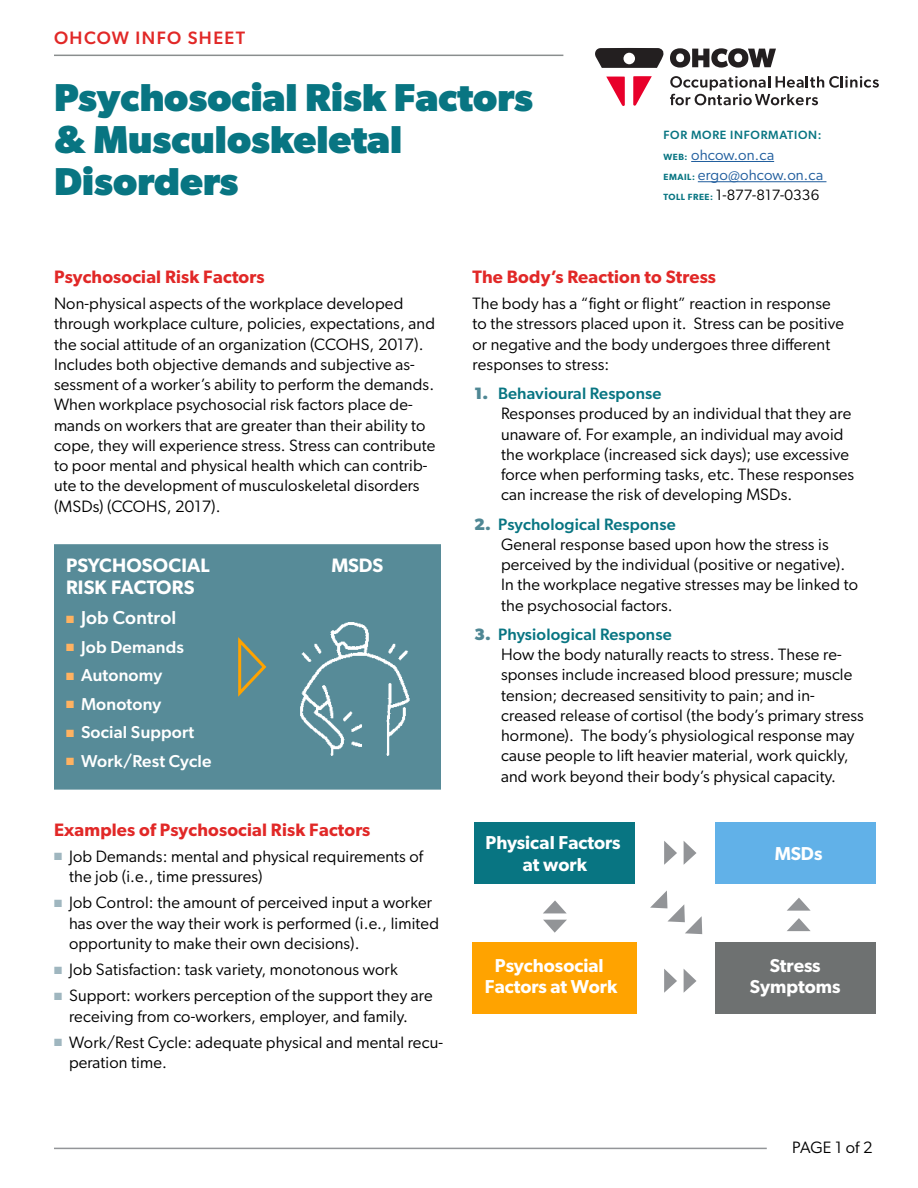
<style>
.page{position:relative;width:918px;height:1188px;background:#fff}
.page>*{position:absolute;margin:0;border:0;box-sizing:border-box;transform-origin:0 0}
.heading{font:700 39px/42px "Gibson";color:#087582}
.t1{font:600 19.5px/22.5px "Gibson";letter-spacing:.01em;color:#fff}
.t2{font:600 18.75px/21.1px "Gibson";color:#fff;text-align:center}
.t3{font:500 18.75px "Gibson";letter-spacing:.01em;color:#fff}
.heading1{font:600 18px "Gibson";letter-spacing:.01em;color:#e12827}
.t4{font:500 18px "Gibson";letter-spacing:.08em;color:#e12827}
.t5{font:500 17.25px "Gibson";letter-spacing:.01em;color:#fff}
.t6{font:16.5px/20.2px "Gibson";letter-spacing:.01em;color:#000}
.t7{font:500 16.5px "Gibson";letter-spacing:.01em;color:#087582}
.t8{font:15px "Gibson";letter-spacing:.01em;color:#215e9e}
.t9{font:15px "Gibson";letter-spacing:.01em;color:#000}
.t10{font:500 12px "Gibson";letter-spacing:.06em;color:#087582}
.s1{font-weight:600;font-size:9px;color:#087582}
.s2{color:#ffb261}
.s3{color:#9fb6bf}
.s4{font-weight:700;color:#4f8794}
</style>
<div class="page">
<div style="left:54px;top:544px;width:387px;height:246px;background:#578b98"></div>
<svg style="left:235px;top:637px;width:33px;height:64px;background:#748f7d"></svg>
<img style="left:289px;top:613px;width:137px;height:154px">
<div style="left:715px;top:822px;width:160px;height:61px;background:#61b1e8"></div>
<div style="left:475px;top:822px;width:160px;height:61px;background:#087582"></div>
<div style="left:715px;top:943px;width:160px;height:71px;background:#6e7171"></div>
<div style="left:473px;top:943px;width:164px;height:71px;background:#ffa300"></div>
<svg style="left:684px;top:841px;width:13px;height:24px"></svg>
<svg style="left:684px;top:969px;width:13px;height:23px"></svg>
<svg style="left:664px;top:841px;width:13px;height:24px"></svg>
<svg style="left:664px;top:969px;width:13px;height:24px"></svg>
<svg style="left:787px;top:898px;width:24px;height:13px"></svg>
<svg style="left:787px;top:918px;width:24px;height:13px"></svg>
<svg style="left:543px;top:900px;width:23px;height:13px"></svg>
<svg style="left:543px;top:920px;width:24px;height:13px"></svg>
<svg style="left:650px;top:890px;width:52px;height:44px"></svg>
<svg style="left:633px;top:76px;width:19px;height:30px"></svg>
<svg style="left:595px;top:48px;width:181px;height:20px"></svg>
<svg style="left:606px;top:77px;width:19px;height:29px"></svg>
<svg style="left:670px;top:76px;width:209px;height:29px"></svg>
<hr style="left:691px;top:161px;width:83px;height:1px;background:#215e9e">
<hr style="left:698px;top:181px;width:128px;height:1px;background:#215e9e">
<hr style="left:54px;top:55px;width:509px;height:1px;background:#8a8e8e">
<hr style="left:54px;top:1148px;width:713px;height:1px;background:#939598">
<p class="t4" style="left:54px;top:27px;width:193px">OHCOW INFO SHEET</p>
<p class="heading" style="left:54px;top:75px;width:481px">Psychosocial Risk Factors &amp; Musculoskeletal<br>Disorders</p>
<p class="t10" style="left:664px;top:128px;width:160px">FOR MORE INFORMATION:</p>
<p class="t8" style="left:664px;top:145px;width:112px"><span class="s1">WEB:</span> ohcow.on.ca</p>
<p class="t8" style="left:664px;top:166px;width:161px"><span class="s1">EMAIL:</span> ergo@ohcow.on.ca</p>
<p class="t9" style="left:664px;top:186px;width:157px"><span class="s1">TOLL FREE:</span> 1-877-817-0336</p>
<p class="heading1" style="left:54px;top:266px;width:212px">Psychosocial Risk Factors</p>
<p class="t6" style="left:54px;top:293px;width:383px">Non-physical aspects of the workplace developed through workplace culture, policies, expectations, and the social attitude of an organization (CCOHS, 2017).</p>
<p class="t6" style="left:54px;top:354px;width:383px">Includes both objective demands and subjective as&shy;sessment of a worker’s ability to perform the demands.<br>When workplace psychosocial risk factors place de&shy;mands on workers that are greater than their ability to cope, they will experience stress. Stress can contribute to poor mental and physical health which can contrib&shy;ute to the development of musculoskeletal disorders (MSDs) (CCOHS, 2017).</p>
<p class="t1" style="left:66px;top:553px;width:145px">PSYCHOSOCIAL<br>RISK FACTORS</p>
<p class="t3" style="left:66px;top:607px;width:112px"><span class="s2">■</span> Job Control</p>
<p class="t5" style="left:66px;top:636px;width:119px"><span class="s2">■</span> Job Demands</p>
<p class="t5" style="left:66px;top:665px;width:98px"><span class="s2">■</span> Autonomy</p>
<p class="t5" style="left:66px;top:693px;width:97px"><span class="s2">■</span> Monotony</p>
<p class="t5" style="left:66px;top:722px;width:130px"><span class="s2">■</span> Social Support</p>
<p class="t5" style="left:66px;top:750px;width:147px"><span class="s2">■</span> Work/Rest Cycle</p>
<p class="t1" style="left:331px;top:553px;width:53px">MSDS</p>
<p class="heading1" style="left:54px;top:819px;width:318px">Examples of Psychosocial Risk Factors</p>
<p class="t6" style="left:69px;top:846px;width:356px;text-indent:-15px"><span class="s3">■</span> Job Demands: mental and physical requirements of the job (i.e., time pressures)</p>
<p class="t6" style="left:69px;top:892px;width:372px;text-indent:-15px"><span class="s3">■</span> Job Control: the amount of perceived input a worker has over the way their work is performed (i.e., limited opportunity to make their own decisions).</p>
<p class="t6" style="left:54px;top:959px;width:345px"><span class="s3">■</span> Job Satisfaction: task variety, monotonous work</p>
<p class="t6" style="left:54px;top:985px;width:380px;text-align:center"><span class="s3">■</span> Support: workers perception of the support they are receiving from co-workers, employer, and family.</p>
<p class="t6" style="left:69px;top:1032px;width:376px;text-indent:-15px"><span class="s3">■</span> Work/Rest Cycle: adequate physical and mental recu&shy;peration time.</p>
<p class="heading1" style="left:472px;top:266px;width:245px">The Body’s Reaction to Stress</p>
<p class="t6" style="left:472px;top:293px;width:373px">The body has a “fight or flight” reaction in response to the stressors placed upon it. Stress can be positive or negative and the body undergoes three different responses to stress:</p>
<p class="t7" style="left:474px;top:384px;width:189px"><span class="s4">1.</span> Behavioural Response</p>
<p class="t6" style="left:501px;top:403px;width:355px">Responses produced by an individual that they are unaware of. For example, an individual may avoid the workplace (increased sick days); use excessive force when performing tasks, etc. These responses can increase the risk of developing MSDs.</p>
<p class="t7" style="left:474px;top:514px;width:203px"><span class="s4">2.</span> Psychological Response</p>
<p class="t6" style="left:501px;top:534px;width:359px">General response based upon how the stress is perceived by the individual (positive or negative).<br>In the workplace negative stresses may be linked to the psychosocial factors.</p>
<p class="t7" style="left:474px;top:624px;width:199px"><span class="s4">3.</span> Physiological Response</p>
<p class="t6" style="left:501px;top:644px;width:364px">How the body naturally reacts to stress. These re&shy;sponses include increased blood pressure; muscle tension; decreased sensitivity to pain; and in&shy;creased release of cortisol (the body’s primary stress hormone). The body’s physiological response may cause people to lift heavier material, work quickly, and work beyond their body’s physical capacity.</p>
<p class="t2" style="left:485px;top:832px;width:137px">Physical Factors at work</p>
<p class="t2" style="left:775px;top:843px;width:49px">MSDs</p>
<p class="t2" style="left:485px;top:955px;width:134px">Psychosocial<br>Factors at Work</p>
<p class="t2" style="left:750px;top:955px;width:92px">Stress<br>Symptoms</p>
<p class="t6" style="left:792px;top:1137px;width:82px">PAGE 1 of 2</p>
</div>
